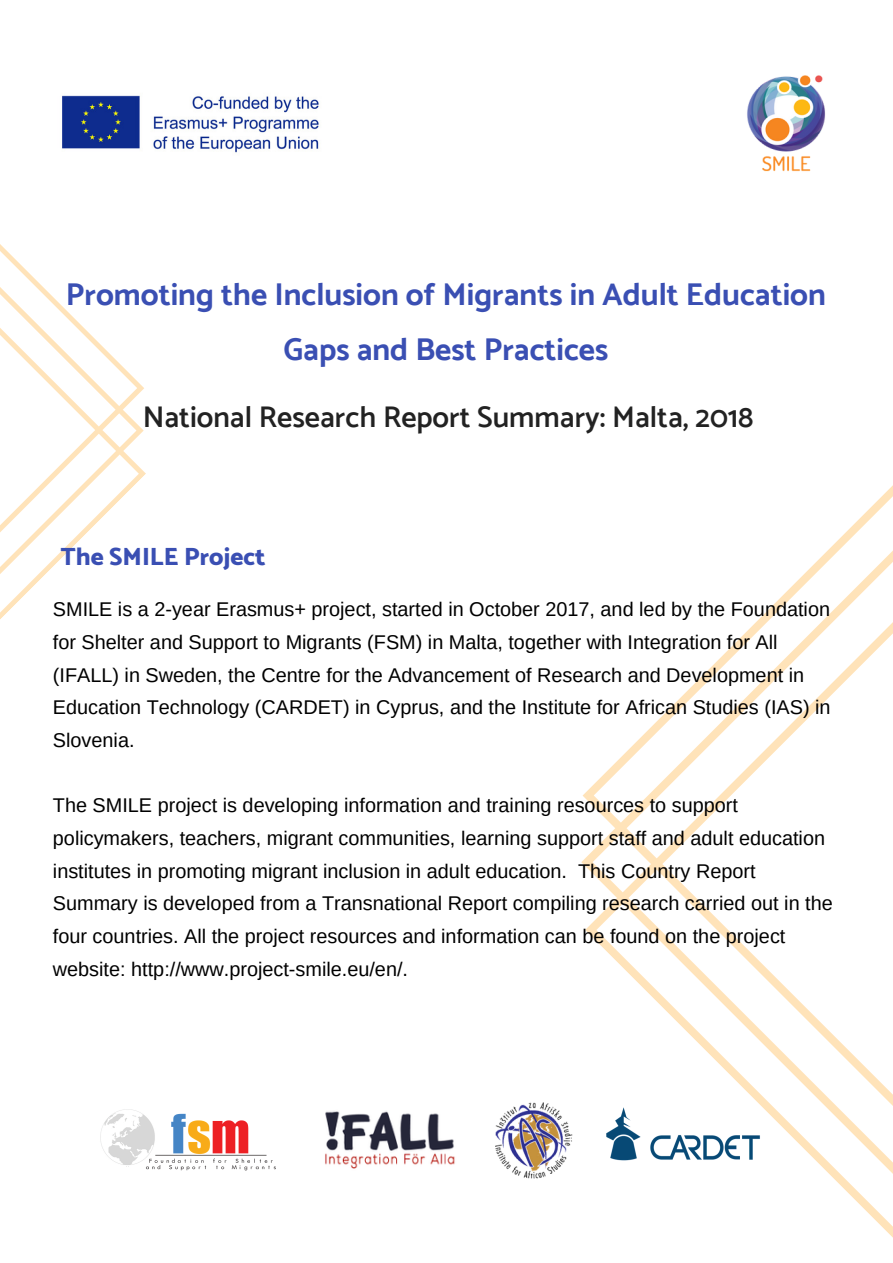
<style>
.page{position:relative;width:893px;height:1263px;background:#fff}
.page>*{position:absolute;margin:0;border:0;box-sizing:border-box;transform-origin:0 0}
.t1{font:700 31.5px/55.2px "Catamaran";color:#3a4fb3;text-align:center}
.t2{font:600 29.85px "Catamaran";color:#222}
.t3{font:800 24.9px "Catamaran";color:#3a4fb3}
.t4{font:19.8px/32.7px "Arimo";color:#000}
</style>
<div class="page">
<svg style="left:581px;top:862px;width:312px;height:354px"></svg>
<svg style="left:582px;top:485px;width:311px;height:665px"></svg>
<svg style="left:0;top:244px;width:144px;height:370px"></svg>
<img style="left:62px;top:95px;width:257px;height:58px">
<img style="left:747px;top:75px;width:78px;height:97px">
<img style="left:100px;top:1109px;width:176px;height:62px">
<img style="left:325px;top:1111px;width:130px;height:58px">
<img style="left:601px;top:1099px;width:162px;height:67px">
<img style="left:495px;top:1100px;width:98px;height:79px">
<h1 class="t1" style="left:66px;top:266px;width:761px">Promoting the Inclusion of Migrants in Adult Education<br>Gaps and Best Practices</h1>
<h2 class="t2" style="left:143px;top:399px;width:612px">National Research Report Summary: Malta, 2018</h2>
<p class="t3" style="left:61px;top:542px;width:206px">The SMILE Project</p>
<p class="t4" style="left:53px;top:593px;width:779px">SMILE is a 2-year Erasmus+ project, started in October 2017, and led by the Foundation for Shelter and Support to Migrants (FSM) in Malta, together with Integration for All (IFALL) in Sweden, the Centre for the Advancement of Research and Development in Education Technology (CARDET) in Cyprus, and the Institute for African Studies (IAS) in Slovenia.</p>
<p class="t4" style="left:53px;top:789px;width:781px">The SMILE project is developing information and training resources to support policymakers, teachers, migrant communities, learning support staff and adult education institutes in promoting migrant inclusion in adult education. This Country Report Summary is developed from a Transnational Report compiling research carried out in the four countries. All the project resources and information can be found on the project website: http://www.project-smile.eu/en/.</p>
</div>
